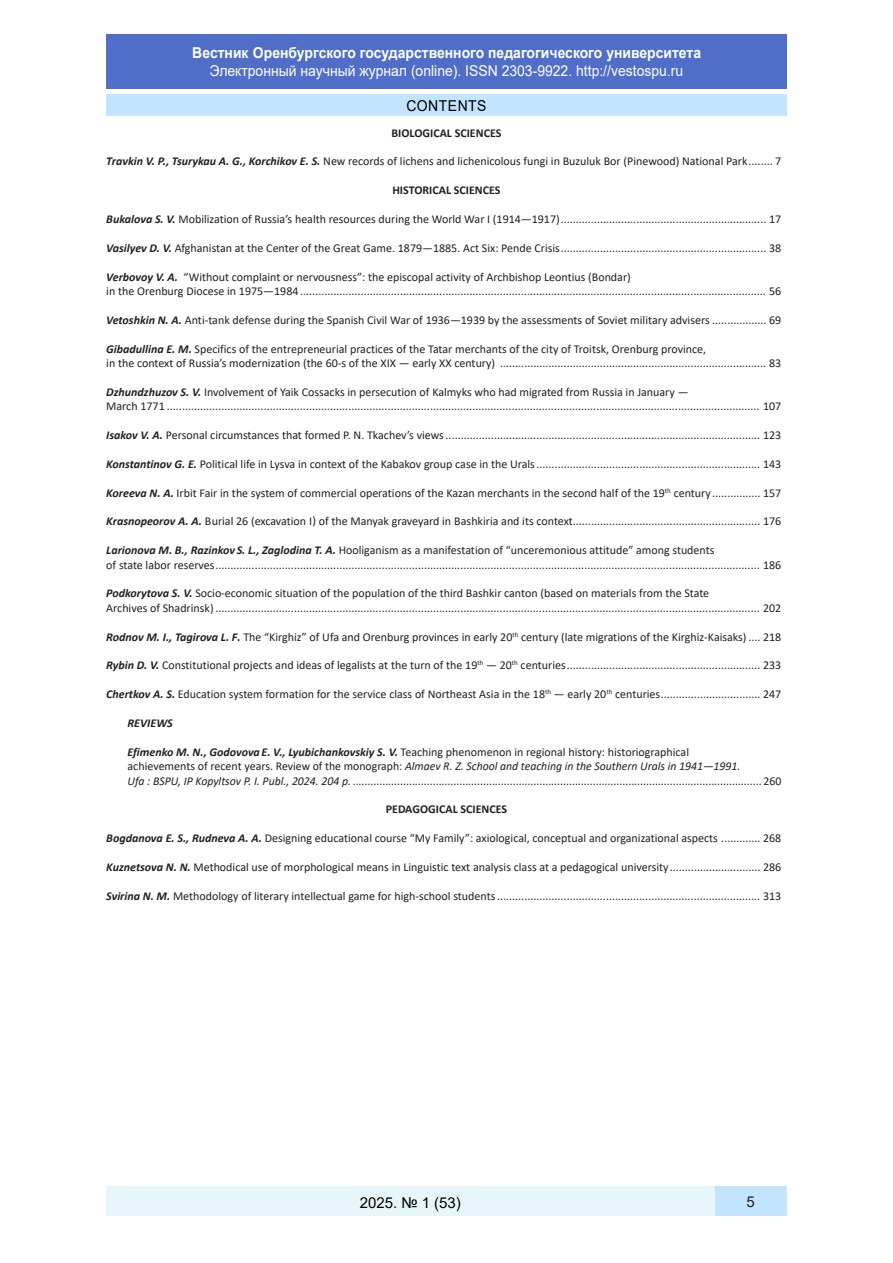
<style>
.page{position:relative;width:893px;height:1263px;background:#fff}
.page>*{position:absolute;margin:0;border:0;box-sizing:border-box;transform-origin:0 0}
.t1{font:15px "Arial";color:#fff;scale:.93 1}
.t2{font:700 15px "Arial";color:#fff;scale:.93 1}
.t3{font:15px "Arial";letter-spacing:.035em;color:#000}
.t4{font:15px "Arial";letter-spacing:.035em;color:#000;scale:.93 1}
.t5{font:15px "Arial";color:#231f20}
.t6{font:12px/14.4px "Calibri";color:#231f20}
.t7{font:700 12px "Calibri";color:#231f20}
.t8{font:italic 700 12px "Calibri";color:#231f20}
.s1{font-weight:700;font-style:italic}
.s2{font-style:italic}
</style>
<div class="page">
<div style="left:106px;top:34px;width:681px;height:55px;background:#506ec8"></div>
<div style="left:714px;top:1186px;width:73px;height:30px;background:#c3e4ff"></div>
<div style="left:106px;top:1186px;width:608px;height:30px;background:#e6f6fb"></div>
<div style="left:106px;top:95px;width:681px;height:21px;background:#c3e4ff"></div>
<p class="t2" style="left:192px;top:42px;width:549px">Вестник Оренбургского государственного педагогического университета</p>
<p class="t1" style="left:210px;top:60px;width:511px">Электронный научный журнал (online). ISSN 2303-9922. http://vestospu.ru</p>
<p class="t4" style="left:406px;top:95px;width:88px">CONTENTS</p>
<p class="t7" style="left:391px;top:124px;width:112px">BIOLOGICAL SCIENCES</p>
<p class="t6" style="left:106px;top:154px;width:677px"><span class="s1">Travkin V. P., Tsurykau A. G., Korchikov E. S.</span> New records of lichens and lichenicolous fungi in Buzuluk Bor (Pinewood) National Park........ 7</p>
<p class="t7" style="left:392px;top:182px;width:110px">HISTORICAL SCIENCES</p>
<p class="t6" style="left:106px;top:211px;width:677px"><span class="s1">Bukalova S. V.</span> Mobilization of Russia’s health resources during the World War I (1914—1917).................................................................... 17</p>
<p class="t6" style="left:106px;top:240px;width:677px"><span class="s1">Vasilyev D. V.</span> Afghanistan at the Сenter of the Great Game. 1879—1885. Act Six: Pende Crisis.................................................................... 38</p>
<p class="t6" style="left:106px;top:269px;width:677px"><span class="s1">Verbovoy V. A.</span> “Without complaint or nervousness”: the episcopal activity of Archbishop Leontius (Bondar)<br>in the Orenburg Diocese in 1975—1984 .......................................................................................................................................................... 56</p>
<p class="t6" style="left:106px;top:312px;width:677px"><span class="s1">Vetoshkin N. A.</span> Anti-tank defense during the Spanish Civil War of 1936—1939 by the assessments of Soviet military advisers .................. 69</p>
<p class="t6" style="left:106px;top:341px;width:677px"><span class="s1">Gibadullina E. M.</span> Specifics of the entrepreneurial practices of the Tatar merchants of the city of Troitsk, Orenburg province,<br>in the context of Russia’s modernization (the 60-s of the XIX — early XX century) ........................................................................................ 83</p>
<p class="t6" style="left:106px;top:384px;width:677px"><span class="s1">Dzhundzhuzov S. V.</span> Involvement of Yaik Cossacks in persecution of Kalmyks who had migrated from Russia in January —<br>March 1771 .................................................................................................................................................................................................... 107</p>
<p class="t6" style="left:106px;top:427px;width:677px"><span class="s1">Isakov V. A.</span> Personal circumstances that formed P. N. Tkachev’s views........................................................................................................ 123</p>
<p class="t6" style="left:106px;top:456px;width:677px"><span class="s1">Konstantinov G. E.</span> Political life in Lysva in context of the Kabakov group case in the Urals.......................................................................... 143</p>
<p class="t6" style="left:106px;top:485px;width:677px"><span class="s1">Koreeva N. A.</span> Irbit Fair in the system of commercial operations of the Kazan merchants in the second half of the 19<sup>th</sup> century................ 157</p>
<p class="t6" style="left:106px;top:514px;width:677px"><span class="s1">Krasnopeorov A. A.</span> Burial 26 (excavation I) of the Manyak graveyard in Bashkiria and its context.............................................................. 176</p>
<p class="t6" style="left:106px;top:543px;width:677px"><span class="s1">Larionova M. B., Razinkov S. L., Zaglodina T. A.</span> Hooliganism as a manifestation of “unceremonious attitude” among students<br>of state labor reserves.................................................................................................................................................................................... 186</p>
<p class="t6" style="left:106px;top:586px;width:677px"><span class="s1">Podkorytova S. V.</span> Socio-economic situation of the population of the third Bashkir canton (based on materials from the State<br>Archives of Shadrinsk).................................................................................................................................................................................... 202</p>
<p class="t6" style="left:106px;top:629px;width:677px"><span class="s1">Rodnov M. I., Tagirova L. F.</span> The “Kirghiz” of Ufa and Orenburg provinces in early 20<sup>th</sup> century (late migrations of the Kirghiz-Kaisaks) .... 218</p>
<p class="t6" style="left:106px;top:658px;width:677px"><span class="s1">Rybin D. V.</span> Constitutional projects and ideas of legalists at the turn of the 19<sup>th</sup> — 20<sup>th</sup> centuries................................................................ 233</p>
<p class="t6" style="left:106px;top:687px;width:677px"><span class="s1">Chertkov A. S.</span> Education system formation for the service class of Northeast Asia in the 18<sup>th</sup> — early 20<sup>th</sup> centuries................................. 247</p>
<p class="t8" style="left:128px;top:714px;width:47px">REVIEWS</p>
<p class="t6" style="left:128px;top:744px;width:655px"><span class="s1">Efimenko M. N., GodovovaE. V., Lyubichankovskiy S. V.</span> Teaching phenomenon in regional history: historiographical<br>achievements of recent years. Review of the monograph: <span class="s2">Almaev R. Z. School and teaching in the Southern Urals in 1941—1991.<br>Ufa : BSPU, IP Kopyltsov P. I. Publ., 2024. 204 p.</span> .......................................................................................................................................... 260</p>
<p class="t7" style="left:386px;top:801px;width:123px">PEDAGOGICAL SCIENCES</p>
<p class="t6" style="left:106px;top:831px;width:677px"><span class="s1">Bogdanova E. S., Rudneva A. A.</span> Designing educational course “My Family”: axiological, conceptual and organizational aspects ............. 268</p>
<p class="t6" style="left:106px;top:859px;width:677px"><span class="s1">Kuznetsova N. N.</span> Methodical use of morphological means in Linguistic text analysis class at a pedagogical university.............................. 286</p>
<p class="t6" style="left:106px;top:888px;width:677px"><span class="s1">Svirina N. M.</span> Methodology of literary intellectual game for high-school students....................................................................................... 313</p>
<p class="t3" style="left:360px;top:1192px;width:103px">2025. № 1 (53)</p>
<p class="t5" style="left:746px;top:1191px;width:10px">5</p>
</div>
